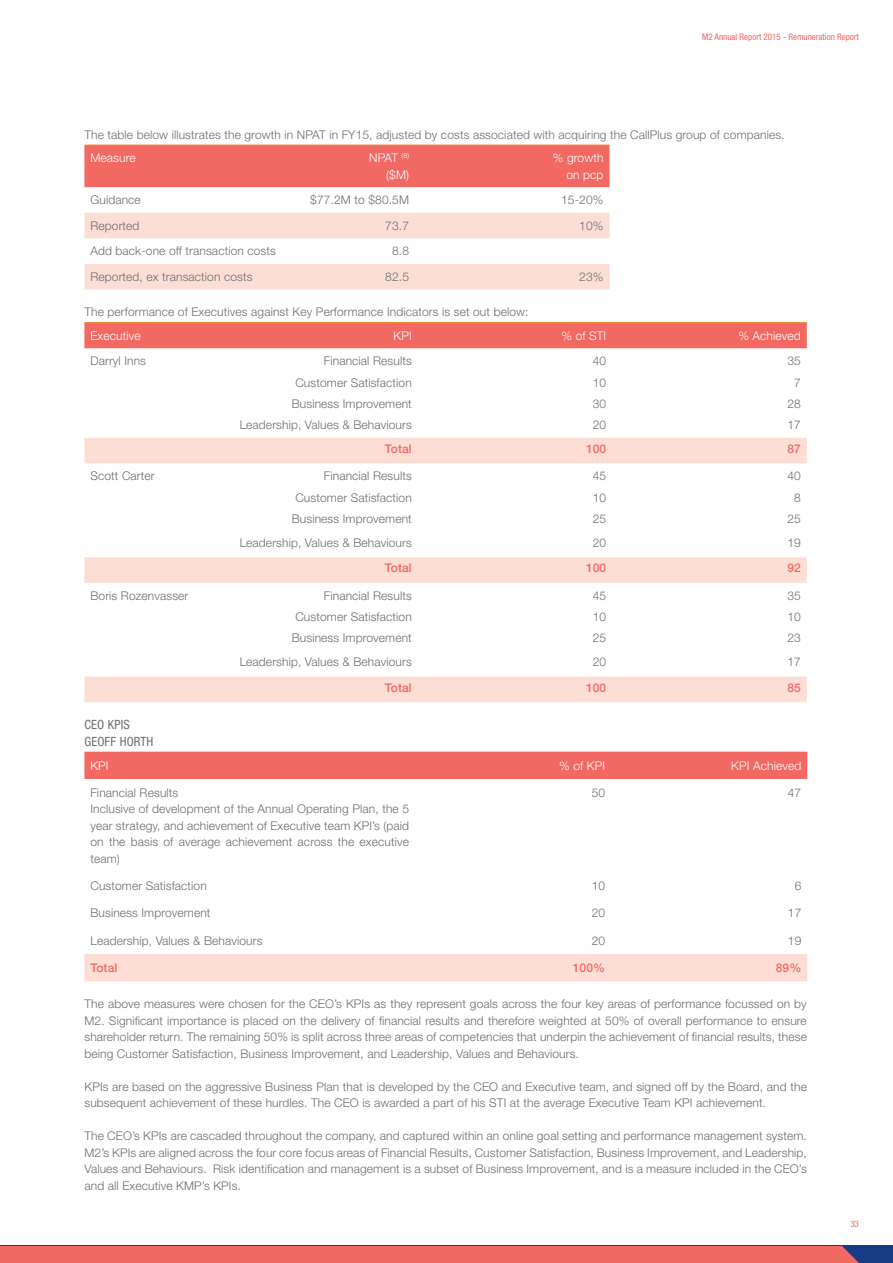
<style>
.page{position:relative;width:893px;height:1263px;background:#fff}
.page>*{position:absolute;margin:0;border:0;box-sizing:border-box;transform-origin:0 0}
.t1{font:condensed 12.75px/16.5px "Helvetica Neue LT Std";letter-spacing:.01em;color:#6d6e71}
.t2{font:300 12px/16.5px "Helvetica Neue LT Std";letter-spacing:.01em;color:#6d6e71}
.t3{font:300 12px/16.5px "Helvetica Neue LT Std";letter-spacing:.01em;color:#fff;text-align:right}
.t4{font:500 12px "Helvetica Neue LT Std";letter-spacing:.01em;color:#f26862}
.t5{font:condensed 9px "Helvetica Neue LT Std";color:#f26862}
</style>
<div class="page">
<div style="left:0;top:1246px;width:893px;height:17px;background:#153c85"></div>
<div style="left:0;top:1246px;width:859px;height:17px;background:#f26862"></div>
<div style="left:84px;top:146px;width:525px;height:41px;background:#f26862"></div>
<svg style="left:84px;top:213px;width:525px;height:76px"></svg>
<hr style="left:84px;top:145px;width:208px;height:1px;background:#f57e25">
<hr style="left:292px;top:145px;width:123px;height:1px;background:#f57e25">
<hr style="left:415px;top:145px;width:194px;height:1px;background:#f57e25">
<div style="left:84px;top:323px;width:723px;height:25px;background:#f26862"></div>
<svg style="left:84px;top:438px;width:723px;height:264px"></svg>
<hr style="left:84px;top:322px;width:139px;height:1px;background:#f57e25">
<hr style="left:223px;top:322px;width:195px;height:1px;background:#f57e25">
<hr style="left:418px;top:322px;width:194px;height:1px;background:#f57e25">
<hr style="left:612px;top:322px;width:195px;height:1px;background:#f57e25">
<div style="left:84px;top:752px;width:723px;height:27px;background:#f26862"></div>
<div style="left:84px;top:954px;width:723px;height:27px;background:#fdded5"></div>
<p class="t5" style="left:702px;top:32px;width:158px">M2 Annual Report 2015 - Remuneration Report</p>
<p class="t2" style="left:84px;top:126px;width:702px">The table below illustrates the growth in NPAT in FY15, adjusted by costs associated with acquiring the CallPlus group of companies.</p>
<p class="t3" style="left:90px;top:149px;width:47px">Measure</p>
<p class="t3" style="left:369px;top:149px;width:41px">NPAT <sup>(8) </sup>($M)</p>
<p class="t3" style="left:553px;top:149px;width:52px">% growth on pcp</p>
<p class="t2" style="left:90px;top:191px;width:52px">Guidance</p>
<p class="t2" style="left:310px;top:191px;width:100px">$77.2M to $80.5M</p>
<p class="t2" style="left:561px;top:191px;width:44px">15-20%</p>
<p class="t2" style="left:90px;top:217px;width:51px">Reported</p>
<p class="t2" style="left:385px;top:217px;width:25px">73.7</p>
<p class="t2" style="left:579px;top:217px;width:26px">10%</p>
<p class="t2" style="left:90px;top:243px;width:187px">Add back-one off transaction costs</p>
<p class="t2" style="left:392px;top:243px;width:18px">8.8</p>
<p class="t2" style="left:90px;top:268px;width:164px">Reported, ex transaction costs</p>
<p class="t2" style="left:385px;top:268px;width:25px">82.5</p>
<p class="t2" style="left:579px;top:268px;width:26px">23%</p>
<p class="t2" style="left:84px;top:304px;width:446px">The performance of Executives against Key Performance Indicators is set out below:</p>
<p class="t3" style="left:90px;top:327px;width:52px">Executive</p>
<p class="t3" style="left:394px;top:327px;width:20px">KPI</p>
<p class="t3" style="left:561px;top:327px;width:46px">% of STI</p>
<p class="t3" style="left:738px;top:327px;width:64px">% Achieved</p>
<p class="t2" style="left:90px;top:353px;width:57px">Darryl Inns</p>
<p class="t2" style="left:324px;top:353px;width:89px">Financial Results</p>
<p class="t2" style="left:593px;top:353px;width:15px">40</p>
<p class="t2" style="left:787px;top:353px;width:15px">35</p>
<p class="t2" style="left:295px;top:374px;width:118px">Customer Satisfaction</p>
<p class="t2" style="left:593px;top:374px;width:15px">10</p>
<p class="t2" style="left:794px;top:374px;width:8px">7</p>
<p class="t2" style="left:292px;top:395px;width:122px">Business Improvement</p>
<p class="t2" style="left:593px;top:395px;width:15px">30</p>
<p class="t2" style="left:787px;top:395px;width:15px">28</p>
<p class="t2" style="left:240px;top:416px;width:174px">Leadership, Values &amp; Behaviours</p>
<p class="t2" style="left:593px;top:416px;width:15px">20</p>
<p class="t2" style="left:787px;top:416px;width:15px">17</p>
<p class="t4" style="left:385px;top:441px;width:28px">Total</p>
<p class="t4" style="left:586px;top:441px;width:22px">100</p>
<p class="t4" style="left:787px;top:441px;width:15px">87</p>
<p class="t2" style="left:90px;top:468px;width:66px">Scott Carter</p>
<p class="t2" style="left:324px;top:468px;width:89px">Financial Results</p>
<p class="t2" style="left:593px;top:468px;width:15px">45</p>
<p class="t2" style="left:787px;top:468px;width:15px">40</p>
<p class="t2" style="left:295px;top:489px;width:118px">Customer Satisfaction</p>
<p class="t2" style="left:593px;top:489px;width:15px">10</p>
<p class="t2" style="left:794px;top:489px;width:8px">8</p>
<p class="t2" style="left:292px;top:510px;width:122px">Business Improvement</p>
<p class="t2" style="left:593px;top:510px;width:15px">25</p>
<p class="t2" style="left:787px;top:510px;width:15px">25</p>
<p class="t2" style="left:240px;top:534px;width:174px">Leadership, Values &amp; Behaviours</p>
<p class="t2" style="left:593px;top:534px;width:15px">20</p>
<p class="t2" style="left:787px;top:534px;width:15px">19</p>
<p class="t4" style="left:385px;top:561px;width:28px">Total</p>
<p class="t4" style="left:586px;top:561px;width:22px">100</p>
<p class="t4" style="left:787px;top:561px;width:15px">92</p>
<p class="t2" style="left:90px;top:587px;width:99px">Boris Rozenvasser</p>
<p class="t2" style="left:324px;top:587px;width:89px">Financial Results</p>
<p class="t2" style="left:593px;top:587px;width:15px">45</p>
<p class="t2" style="left:787px;top:587px;width:15px">35</p>
<p class="t2" style="left:295px;top:608px;width:118px">Customer Satisfaction</p>
<p class="t2" style="left:593px;top:608px;width:15px">10</p>
<p class="t2" style="left:787px;top:608px;width:15px">10</p>
<p class="t2" style="left:292px;top:630px;width:122px">Business Improvement</p>
<p class="t2" style="left:593px;top:630px;width:15px">25</p>
<p class="t2" style="left:787px;top:630px;width:15px">23</p>
<p class="t2" style="left:240px;top:653px;width:174px">Leadership, Values &amp; Behaviours</p>
<p class="t2" style="left:593px;top:653px;width:15px">20</p>
<p class="t2" style="left:787px;top:653px;width:15px">17</p>
<p class="t4" style="left:385px;top:680px;width:28px">Total</p>
<p class="t4" style="left:586px;top:680px;width:22px">100</p>
<p class="t4" style="left:787px;top:680px;width:15px">85</p>
<p class="t1" style="left:84px;top:716px;width:70px">CEO KPIS<br>GEOFF HORTH</p>
<p class="t3" style="left:90px;top:757px;width:20px">KPI</p>
<p class="t3" style="left:559px;top:757px;width:47px">% of KPI</p>
<p class="t3" style="left:731px;top:757px;width:72px">KPI Achieved</p>
<p class="t2" style="left:90px;top:784px;width:320px">Financial Results<br>Inclusive of development of the Annual Operating Plan, the 5 year strategy, and achievement of Executive team KPI’s (paid on the basis of average achievement across the executive team)</p>
<p class="t2" style="left:592px;top:784px;width:15px">50</p>
<p class="t2" style="left:788px;top:784px;width:15px">47</p>
<p class="t2" style="left:90px;top:877px;width:118px">Customer Satisfaction</p>
<p class="t2" style="left:592px;top:877px;width:15px">10</p>
<p class="t2" style="left:795px;top:877px;width:8px">6</p>
<p class="t2" style="left:90px;top:905px;width:122px">Business Improvement</p>
<p class="t2" style="left:592px;top:905px;width:15px">20</p>
<p class="t2" style="left:788px;top:905px;width:15px">17</p>
<p class="t2" style="left:90px;top:932px;width:174px">Leadership, Values &amp; Behaviours</p>
<p class="t2" style="left:592px;top:932px;width:15px">20</p>
<p class="t2" style="left:788px;top:932px;width:15px">19</p>
<p class="t4" style="left:90px;top:960px;width:28px">Total</p>
<p class="t4" style="left:573px;top:960px;width:34px">100%</p>
<p class="t4" style="left:776px;top:960px;width:27px">89%</p>
<p class="t2" style="left:84px;top:995px;width:724px;text-align:justify">The above measures were chosen for the CEO’s KPIs as they represent goals across the four key areas of performance focussed on by M2. Significant importance is placed on the delivery of financial results and therefore weighted at 50% of overall performance to ensure shareholder return. The remaining 50% is split across three areas of competencies that underpin the achievement of financial results, these being Customer Satisfaction, Business Improvement, and Leadership, Values and Behaviours.</p>
<p class="t2" style="left:84px;top:1078px;width:724px">KPIs are based on the aggressive Business Plan that is developed by the CEO and Executive team, and signed off by the Board, and the subsequent achievement of these hurdles. The CEO is awarded a part of his STI at the average Executive Team KPI achievement.</p>
<p class="t2" style="left:84px;top:1127px;width:724px;text-align:justify">The CEO’s KPIs are cascaded throughout the company, and captured within an online goal setting and performance management system.<br>M2’s KPIs are aligned across the four core focus areas of Financial Results, Customer Satisfaction, Business Improvement, and Leadership, Values and Behaviours. Risk identification and management is a subset of Business Improvement, and is a measure included in the CEO’s and all Executive KMP’s KPIs.</p>
<p class="t5" style="left:850px;top:1219px;width:10px">33</p>
</div>
